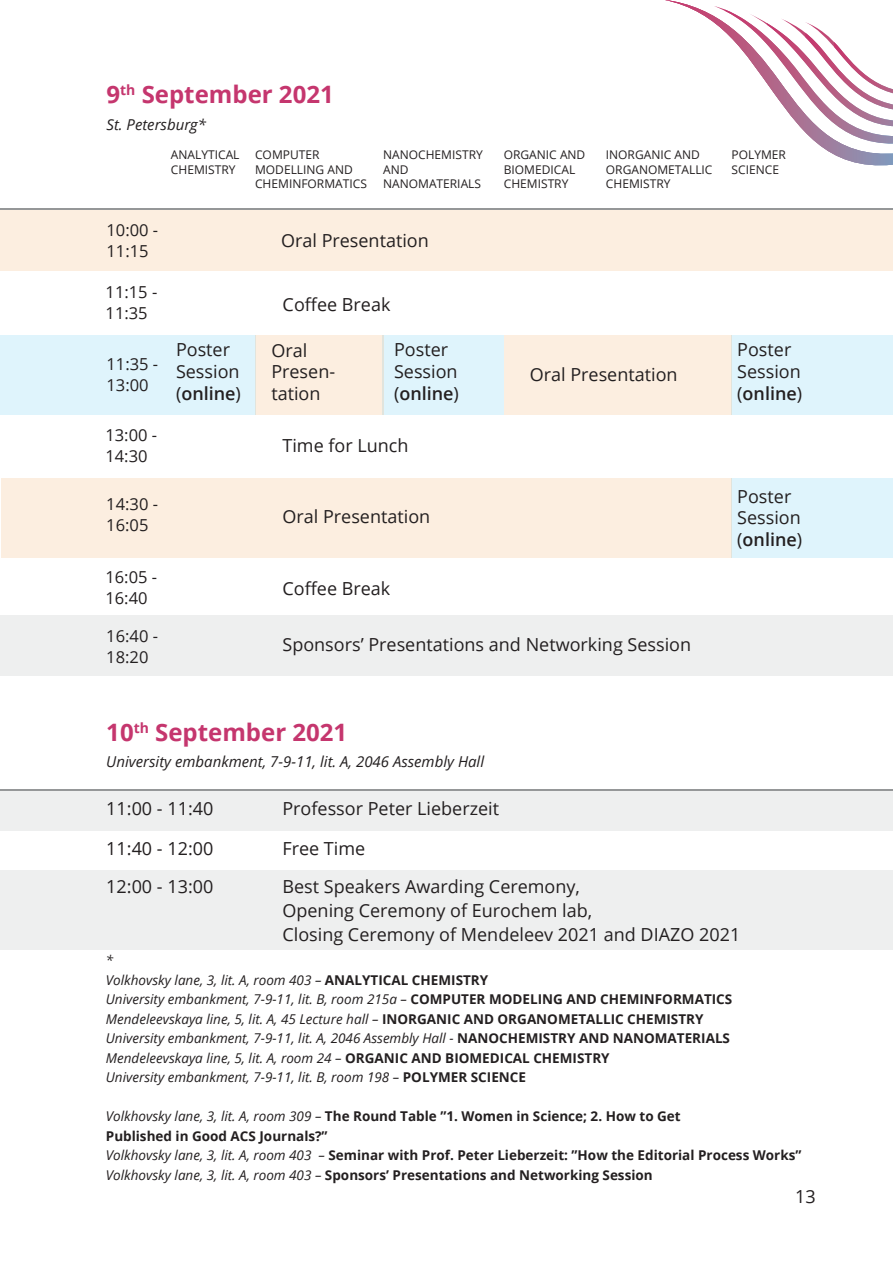
<style>
.page{position:relative;width:893px;height:1263px;background:#fff}
.page>*{position:absolute;margin:0;border:0;box-sizing:border-box;transform-origin:0 0}
.t1{font:700 24px "Open Sans";color:#c5366e}
.t2{font:18px/21.6px "Open Sans";color:#231f20}
.t3{font:16.5px/21px "Open Sans";color:#231f20}
.t4{font:italic 15px "Open Sans";color:#231f20}
.t5{font:italic 13.5px "Open Sans";color:#231f20}
.t6{font:700 13.5px "Open Sans";color:#231f20}
.t7{font:12px/14.4px "Open Sans";color:#231f20}
.s1{font-weight:600}
.s2{font-weight:700;font-style:normal}
.s3{font-weight:400;font-style:italic}
</style>
<div class="page">
<svg style="left:665px;top:0;width:228px;height:166px"></svg>
<div style="left:0;top:208px;width:893px;height:63px;background:#fceee0"></div>
<div style="left:732px;top:335px;width:161px;height:80px;background:#dff4fc"></div>
<div style="left:732px;top:478px;width:161px;height:79px;background:#dff4fc"></div>
<div style="left:0;top:335px;width:255px;height:80px;background:#dff4fc"></div>
<div style="left:383px;top:335px;width:121px;height:80px;background:#dff4fc"></div>
<div style="left:255px;top:335px;width:128px;height:80px;background:#fceee0"></div>
<div style="left:504px;top:335px;width:228px;height:80px;background:#fceee0"></div>
<div style="left:1px;top:478px;width:731px;height:79px;background:#fceee0"></div>
<hr style="left:0;top:208px;width:893px;height:2px;background:#959798">
<div style="left:1px;top:616px;width:892px;height:60px;background:#eeefef"></div>
<div style="left:1px;top:789px;width:892px;height:42px;background:#eeefef"></div>
<div style="left:1px;top:870px;width:892px;height:79px;background:#eeefef"></div>
<hr style="left:0;top:789px;width:893px;height:1px;background:#959798">
<p class="t1" style="left:106px;top:78px;width:229px">9<sup>th</sup> September 2021</p>
<p class="t4" style="left:106px;top:114px;width:101px">St. Petersburg*</p>
<p class="t7" style="left:171px;top:147px;width:70px">ANALYTICAL<br>CHEMISTRY</p>
<p class="t7" style="left:255px;top:147px;width:113px">COMPUTER<br>MODELLING AND<br>CHEMINFORMATICS</p>
<p class="t7" style="left:383px;top:147px;width:101px">NANOCHEMISTRY<br>AND<br>NANOMATERIALS</p>
<p class="t7" style="left:504px;top:147px;width:83px">ORGANIC AND<br>BIOMEDICAL<br>CHEMISTRY</p>
<p class="t7" style="left:606px;top:147px;width:108px">INORGANIC AND<br>ORGANOMETALLIC<br>CHEMISTRY</p>
<p class="t7" style="left:732px;top:147px;width:56px">POLYMER<br>SCIENCE</p>
<p class="t3" style="left:106px;top:219px;width:53px">10:00 -</p>
<p class="t3" style="left:106px;top:240px;width:44px">11:15</p>
<p class="t3" style="left:106px;top:281px;width:53px">11:15 -<br>11:35</p>
<p class="t3" style="left:106px;top:353px;width:53px">11:35 -</p>
<p class="t3" style="left:106px;top:374px;width:44px">13:00</p>
<p class="t3" style="left:105px;top:424px;width:53px">13:00 -<br>14:30</p>
<p class="t3" style="left:106px;top:493px;width:53px">14:30 -</p>
<p class="t3" style="left:106px;top:514px;width:44px">16:05</p>
<p class="t3" style="left:105px;top:566px;width:53px">16:05 -<br>16:40</p>
<p class="t3" style="left:106px;top:625px;width:53px">16:40 -</p>
<p class="t3" style="left:106px;top:646px;width:44px">18:20</p>
<p class="t2" style="left:281px;top:229px;width:149px">Oral Presentation</p>
<p class="t2" style="left:283px;top:293px;width:109px">Coffee Break</p>
<p class="t2" style="left:271px;top:339px;width:65px">Oral<br>Presen&shy;tation</p>
<p class="t2" style="left:176px;top:339px;width:66px">Poster<br>Session (<span class="s1">online</span>)</p>
<p class="t2" style="left:394px;top:339px;width:66px">Poster<br>Session (<span class="s1">online</span>)</p>
<p class="t2" style="left:282px;top:435px;width:128px">Time for Lunch</p>
<p class="t2" style="left:282px;top:505px;width:149px">Oral Presentation</p>
<p class="t2" style="left:282px;top:577px;width:109px">Coffee Break</p>
<p class="t2" style="left:530px;top:363px;width:149px">Oral Presentation</p>
<p class="t2" style="left:282px;top:633px;width:410px">Sponsors’ Presentations and Networking Session</p>
<p class="t2" style="left:737px;top:339px;width:66px">Poster<br>Session (<span class="s1">online</span>)</p>
<p class="t2" style="left:737px;top:485px;width:66px">Poster<br>Session (<span class="s1">online</span>)</p>
<p class="t1" style="left:106px;top:715px;width:243px">10<sup>th</sup> September 2021</p>
<p class="t4" style="left:106px;top:751px;width:379px">University embankment, 7-9-11, lit. A, 2046 Assembly Hall</p>
<p class="t2" style="left:106px;top:797px;width:109px">11:00 - 11:40</p>
<p class="t2" style="left:282px;top:797px;width:218px">Professor Peter Lieberzeit</p>
<p class="t2" style="left:106px;top:837px;width:109px">11:40 - 12:00</p>
<p class="t2" style="left:282px;top:837px;width:84px">Free Time</p>
<p class="t2" style="left:106px;top:875px;width:109px">12:00 - 13:00</p>
<p class="t2" style="left:282px;top:875px;width:299px">Best Speakers Awarding Ceremony,</p>
<p class="t2" style="left:282px;top:899px;width:311px">Opening Ceremony of Eurochem lab,</p>
<p class="t2" style="left:282px;top:923px;width:459px">Closing Ceremony of Mendeleev 2021 and DIAZO 2021</p>
<p class="t5" style="left:106px;top:951px;width:9px">*</p>
<p class="t5" style="left:106px;top:970px;width:384px">Volkhovsky lane, 3, lit. А, room 403 – <span class="s2">ANALYTICAL CHEMISTRY</span></p>
<p class="t5" style="left:106px;top:990px;width:628px">University embankment, 7-9-11, lit. B, room 215a – <span class="s2">COMPUTER MODELING AND CHEMINFORMATICS</span></p>
<p class="t5" style="left:106px;top:1009px;width:599px">Mendeleevskaya line, 5, lit. А, 45 Lecture hall – <span class="s2">INORGANIC AND ORGANOMETALLIC CHEMISTRY</span></p>
<p class="t5" style="left:106px;top:1029px;width:626px">University embankment, 7-9-11, lit. A, 2046 Assembly Hall - <span class="s2">NANOCHEMISTRY AND NANOMATERIALS</span></p>
<p class="t5" style="left:106px;top:1048px;width:505px">Mendeleevskaya line, 5, lit. A, room 24 – <span class="s2">ORGANIC AND BIOMEDICAL CHEMISTRY</span></p>
<p class="t5" style="left:106px;top:1068px;width:422px">University embankment, 7-9-11, lit. B, room 198 – <span class="s2">POLYMER SCIENCE</span></p>
<p class="t6" style="left:106px;top:1107px;width:576px"><span class="s3">Volkhovsky lane, 3, lit. А, room 309 –</span> The Round Table ”1. Women in Science; 2. How to Get</p>
<p class="t6" style="left:106px;top:1126px;width:223px">Published in Good ACS Journals?”</p>
<p class="t6" style="left:106px;top:1146px;width:697px"><span class="s3">Volkhovsky lane, 3, lit. А, room 403 –</span> Seminar with Prof. Peter Lieberzeit: ”How the Editorial Process Works”</p>
<p class="t6" style="left:106px;top:1165px;width:548px"><span class="s3">Volkhovsky lane, 3, lit. А, room 403 –</span> Sponsors’ Presentations and Networking Session</p>
<h2 class="t2" style="left:795px;top:1185px;width:22px">13</h2>
</div>
